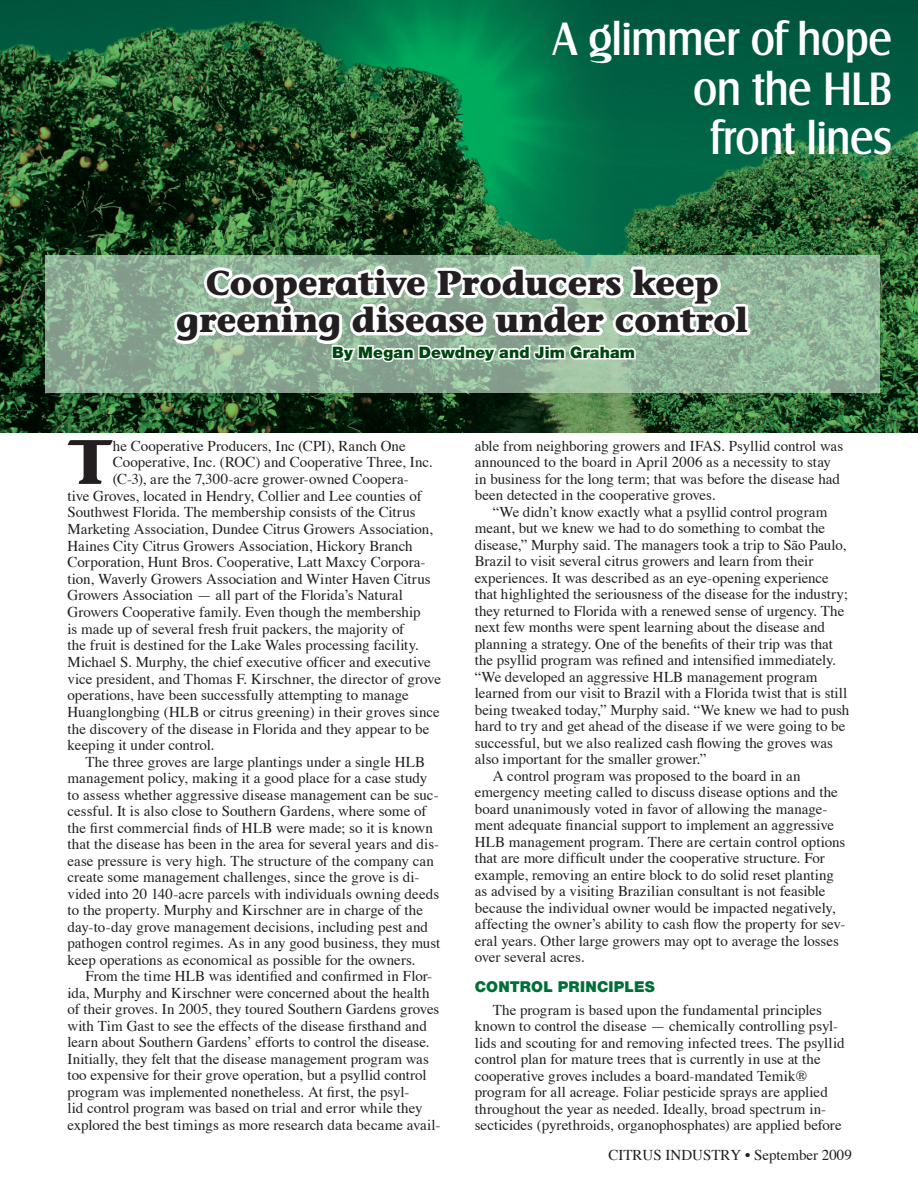
<style>
.page{position:relative;width:918px;height:1188px;background:#fff}
.page>*{position:absolute;margin:0;border:0;box-sizing:border-box;transform-origin:0 0}
.t1{font:700 62.55px "Stone Informal";color:#231f20}
.t2{font:500 45px "Salzburg";letter-spacing:-.005em;color:#fff;scale:.9 1}
.t3{font:700 34.5px "Stone Informal";letter-spacing:-.005em;color:#231f20}
.t4{font:900 15.75px "Helvetica Neue";letter-spacing:.01em;color:#004710}
.t5{font:15px/16.5px "Times";color:#231f20}
.t6{font:900 15px "Helvetica Neue";letter-spacing:.015em;color:#006f3c}
</style>
<div class="page">
<img style="left:0;top:0;width:917px;height:432px">
<svg style="left:45px;top:255px;width:835px;height:137px;background:#90b298"></svg>
<svg style="left:169px;top:257px;width:584px;height:127px"></svg>
<p class="t2" style="left:553px;top:12px;width:378px">A glimmer of hope</p>
<p class="t2" style="left:693px;top:62px;width:223px">on the HLB</p>
<p class="t2" style="left:710px;top:111px;width:203px">front lines</p>
<p class="t3" style="left:206px;top:261px;width:514px">Cooperative Producers keep</p>
<p class="t3" style="left:176px;top:299px;width:573px">greening disease under control</p>
<p class="t4" style="left:332px;top:343px;width:304px">By Megan Dewdney and Jim Graham</p>
<p class="t1" style="left:68px;top:423px;width:47px">T</p>
<p class="t5" style="left:113px;top:437px;width:294px">he Cooperative Producers, Inc (CPI), Ranch One</p>
<p class="t5" style="left:113px;top:454px;width:321px">Cooperative, Inc. (ROC) and Cooperative Three, Inc.</p>
<p class="t5" style="left:113px;top:470px;width:297px">(C-3), are the 7,300-acre grower-owned Coopera-</p>
<p class="t5" style="left:68px;top:487px;width:356px">tive Groves, located in Hendry, Collier and Lee counties of</p>
<p class="t5" style="left:68px;top:504px;width:350px">Southwest Florida. The membership consists of the Citrus</p>
<p class="t5" style="left:68px;top:520px;width:367px">Marketing Association, Dundee Citrus Growers Association,</p>
<p class="t5" style="left:68px;top:537px;width:347px">Haines City Citrus Growers Association, Hickory Branch</p>
<p class="t5" style="left:68px;top:554px;width:360px">Corporation, Hunt Bros. Cooperative, Latt Maxcy Corpora-</p>
<p class="t5" style="left:68px;top:570px;width:365px">tion, Waverly Growers Association and Winter Haven Citrus</p>
<p class="t5" style="left:68px;top:587px;width:337px">Growers Association — all part of the Florida’s Natural</p>
<p class="t5" style="left:68px;top:604px;width:355px">Growers Cooperative family. Even though the membership</p>
<p class="t5" style="left:68px;top:620px;width:338px">is made up of several fresh fruit packers, the majority of</p>
<p class="t5" style="left:68px;top:637px;width:353px">the fruit is destined for the Lake Wales processing facility.</p>
<p class="t5" style="left:68px;top:654px;width:365px">Michael S. Murphy, the chief executive officer and executive</p>
<p class="t5" style="left:68px;top:670px;width:375px">vice president, and Thomas F. Kirschner, the director of grove</p>
<p class="t5" style="left:68px;top:687px;width:343px">operations, have been successfully attempting to manage</p>
<p class="t5" style="left:68px;top:703px;width:374px">Huanglongbing (HLB or citrus greening) in their groves since</p>
<p class="t5" style="left:68px;top:720px;width:364px">the discovery of the disease in Florida and they appear to be</p>
<p class="t5" style="left:68px;top:737px;width:149px">keeping it under control.</p>
<p class="t5" style="left:68px;top:753px;width:374px;text-indent:18px">The three groves are large plantings under a single HLB management policy, making it a good place for a case study to assess whether aggressive disease management can be suc&shy;cessful. It is also close to Southern Gardens, where some of the first commercial finds of HLB were made; so it is known that the disease has been in the area for several years and dis&shy;ease pressure is very high. The structure of the company can create some management challenges, since the grove is di&shy;vided into 20 140-acre parcels with individuals owning deeds to the property. Murphy and Kirschner are in charge of the day-to-day grove management decisions, including pest and pathogen control regimes. As in any good business, they must keep operations as economical as possible for the owners.</p>
<p class="t5" style="left:68px;top:968px;width:375px;text-indent:18px">From the time HLB was identified and confirmed in Flor&shy;ida, Murphy and Kirschner were concerned about the health of their groves. In 2005, they toured Southern Gardens groves with Tim Gast to see the effects of the disease firsthand and learn about Southern Gardens’ efforts to control the disease.<br>Initially, they felt that the disease management program was too expensive for their grove operation, but a psyllid control program was implemented nonetheless. At first, the psyl-<br>lid control program was based on trial and error while they explored the best timings as more research data became avail-</p>
<p class="t5" style="left:475px;top:437px;width:370px">able from neighboring growers and IFAS. Psyllid control was announced to the board in April 2006 as a necessity to stay in business for the long term; that was before the disease had been detected in the cooperative groves.</p>
<p class="t5" style="left:475px;top:503px;width:376px;text-indent:18px">“We didn’t know exactly what a psyllid control program meant, but we knew we had to do something to combat the disease,” Murphy said. The managers took a trip to São Paulo, Brazil to visit several citrus growers and learn from their experiences. It was described as an eye-opening experience that highlighted the seriousness of the disease for the industry; they returned to Florida with a renewed sense of urgency. The next few months were spent learning about the disease and planning a strategy. One of the benefits of their trip was that the psyllid program was refined and intensified immediately. “We developed an aggressive HLB management program learned from our visit to Brazil with a Florida twist that is still being tweaked today,” Murphy said. “We knew we had to push hard to try and get ahead of the disease if we were going to be successful, but we also realized cash flowing the groves was also important for the smaller grower.”</p>
<p class="t5" style="left:475px;top:767px;width:372px;text-indent:18px">A control program was proposed to the board in an emergency meeting called to discuss disease options and the board unanimously voted in favor of allowing the manage&shy;ment adequate financial support to implement an aggressive HLB management program. There are certain control options that are more difficult under the cooperative structure. For example, removing an entire block to do solid reset planting as advised by a visiting Brazilian consultant is not feasible because the individual owner would be impacted negatively, affecting the owner’s ability to cash flow the property for sev&shy;eral years. Other large growers may opt to average the losses over several acres.</p>
<p class="t6" style="left:475px;top:978px;width:182px">CONTROL PRINCIPLES</p>
<p class="t5" style="left:475px;top:1001px;width:371px;text-indent:18px">The program is based upon the fundamental principles known to control the disease — chemically controlling psyl&shy;lids and scouting for and removing infected trees. The psyllid control plan for mature trees that is currently in use at the cooperative groves includes a board-mandated Temik® program for all acreage. Foliar pesticide sprays are applied throughout the year as needed. Ideally, broad spectrum in&shy;secticides (pyrethroids, organophosphates) are applied before</p>
<p class="t5" style="left:608px;top:1147px;width:245px">CITRUS INDUSTRY • September 2009</p>
</div>
